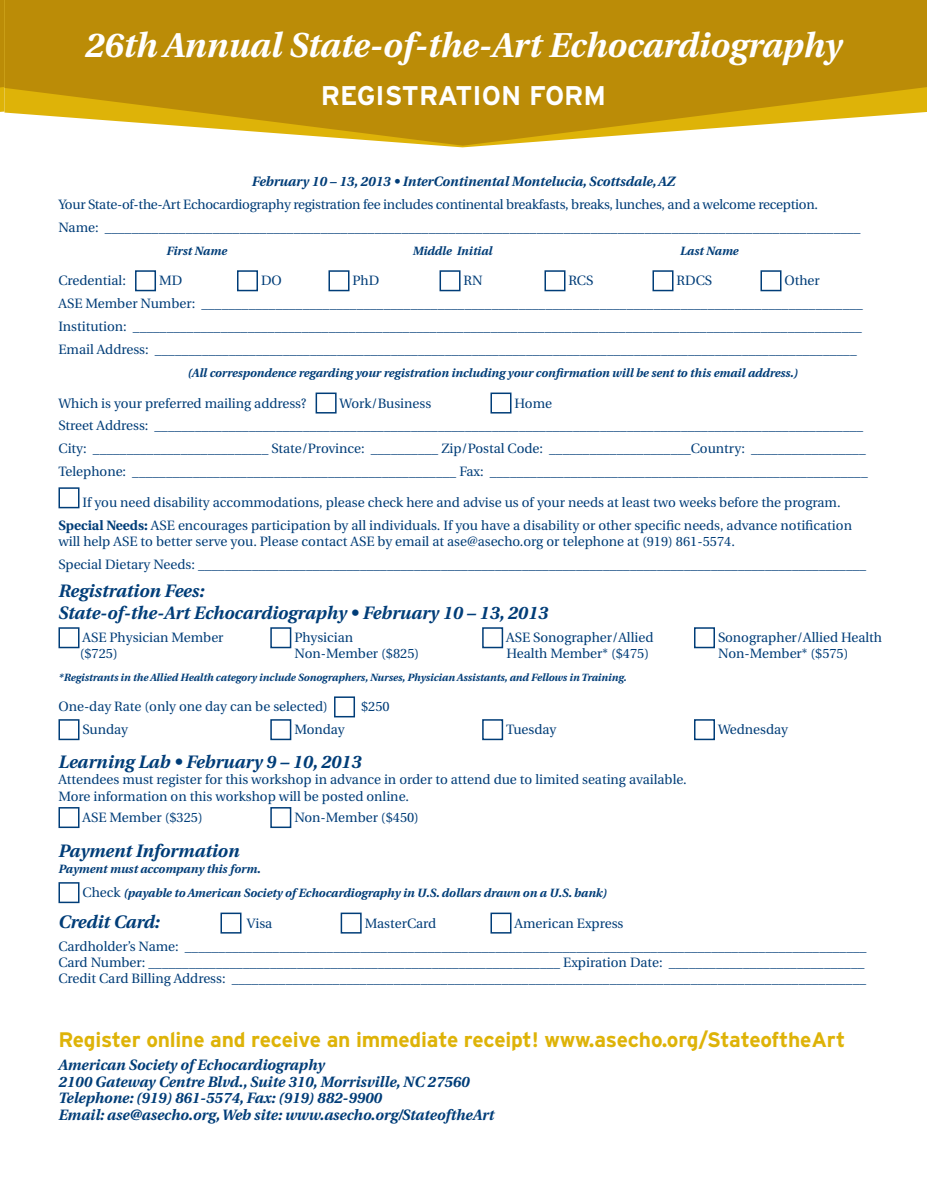
<style>
.page{position:relative;width:927px;height:1197px;background:#fff}
.page>*{position:absolute;margin:0;border:0;box-sizing:border-box;transform-origin:0 0}
.t1{font:italic 700 34.5px "Utopia";color:#fff}
.t2{font:700 27px "Interstate";color:#fff}
.t3{font:700 21px "Interstate";letter-spacing:-.01em;color:#deb308}
.t4{font:italic 700 18px/21.6px "Utopia";color:#003d78}
.t5{font:italic 700 15px/16.5px "Utopia";color:#003d78}
.t6{font:13.5px/16.2px "Utopia";color:#003d78}
.t7{font:13.5px "Utopia";letter-spacing:-.02em;color:#003d78}
.t8{font:italic 700 13.5px "Utopia";color:#003d78}
.t9{font:italic 700 12px/23.7px "Utopia";color:#003d78}
.t10{font:italic 700 10.5px "Utopia";color:#003d78}
.s1{font-weight:700}
.s2{font-weight:400;font-style:normal;font-size:13.5px}
</style>
<div class="page">
<svg style="left:5px;top:0;width:922px;height:146px;background:#c59c22"></svg>
<div style="left:135px;top:270px;width:21px;height:21px;border:2px solid #003d78"></div>
<div style="left:237px;top:270px;width:21px;height:21px;border:2px solid #003d78"></div>
<div style="left:328px;top:270px;width:22px;height:21px;border:2px solid #003d78"></div>
<div style="left:440px;top:270px;width:21px;height:21px;border:2px solid #003d78"></div>
<div style="left:544px;top:270px;width:22px;height:21px;border:2px solid #003d78"></div>
<div style="left:652px;top:270px;width:22px;height:21px;border:2px solid #003d78"></div>
<div style="left:760px;top:270px;width:22px;height:21px;border:2px solid #003d78"></div>
<div style="left:316px;top:393px;width:21px;height:21px;border:2px solid #003d78"></div>
<div style="left:490px;top:393px;width:22px;height:21px;border:2px solid #003d78"></div>
<div style="left:58px;top:487px;width:22px;height:21px;border:2px solid #003d78"></div>
<div style="left:334px;top:696px;width:21px;height:21px;border:2px solid #003d78"></div>
<div style="left:58px;top:882px;width:22px;height:21px;border:2px solid #003d78"></div>
<div style="left:220px;top:913px;width:22px;height:21px;border:2px solid #003d78"></div>
<div style="left:341px;top:913px;width:21px;height:21px;border:2px solid #003d78"></div>
<div style="left:490px;top:913px;width:22px;height:21px;border:2px solid #003d78"></div>
<div style="left:58px;top:627px;width:22px;height:21px;border:2px solid #003d78"></div>
<div style="left:270px;top:627px;width:21px;height:21px;border:2px solid #003d78"></div>
<div style="left:482px;top:627px;width:21px;height:21px;border:2px solid #003d78"></div>
<div style="left:694px;top:627px;width:21px;height:21px;border:2px solid #003d78"></div>
<div style="left:58px;top:719px;width:22px;height:21px;border:2px solid #003d78"></div>
<div style="left:270px;top:719px;width:21px;height:21px;border:2px solid #003d78"></div>
<div style="left:482px;top:719px;width:21px;height:21px;border:2px solid #003d78"></div>
<div style="left:694px;top:719px;width:21px;height:21px;border:2px solid #003d78"></div>
<div style="left:58px;top:807px;width:22px;height:21px;border:2px solid #003d78"></div>
<div style="left:270px;top:807px;width:21px;height:21px;border:2px solid #003d78"></div>
<svg style="left:0;top:0;width:5px;height:113px"></svg>
<svg style="left:922px;top:0;width:5px;height:5px"></svg>
<p class="t1" style="left:85px;top:25px;width:759px">26th Annual State-of-the-Art Echocardiography</p>
<p class="t2" style="left:321px;top:80px;width:287px">REGISTRATION FORM</p>
<p class="t8" style="left:252px;top:174px;width:425px">February 10 – 13, 2013 • InterContinental Montelucia, Scottsdale, AZ</p>
<p class="t7" style="left:58px;top:197px;width:761px">Your State-of-the-Art Echocardiography registration fee includes continental breakfasts, breaks, lunches, and a welcome reception.</p>
<p class="t6" style="left:58px;top:219px;width:804px">Name: ________________________________________________________________________________________________________________</p>
<p class="t9" style="left:166px;top:239px;width:62px">First Name</p>
<p class="t9" style="left:413px;top:239px;width:81px">Middle Initial</p>
<p class="t9" style="left:680px;top:239px;width:60px">Last Name</p>
<p class="t6" style="left:58px;top:273px;width:69px">Credential:</p>
<p class="t6" style="left:159px;top:273px;width:25px">MD</p>
<p class="t6" style="left:261px;top:273px;width:22px">DO</p>
<p class="t6" style="left:353px;top:273px;width:28px">PhD</p>
<p class="t6" style="left:464px;top:273px;width:21px">RN</p>
<p class="t6" style="left:569px;top:273px;width:26px">RCS</p>
<p class="t6" style="left:677px;top:273px;width:37px">RDCS</p>
<p class="t6" style="left:785px;top:273px;width:37px">Other</p>
<p class="t6" style="left:58px;top:296px;width:806px">ASE Member Number: __________________________________________________________________________________________________</p>
<p class="t6" style="left:58px;top:319px;width:805px">Institution: ____________________________________________________________________________________________________________</p>
<p class="t6" style="left:58px;top:342px;width:800px">Email Address: ________________________________________________________________________________________________________</p>
<p class="t9" style="left:188px;top:361px;width:612px">(All correspondence regarding your registration including your confirmation will be sent to this email address.)</p>
<p class="t6" style="left:58px;top:395px;width:249px">Which is your preferred mailing address?</p>
<p class="t6" style="left:340px;top:395px;width:93px">Work/Business</p>
<p class="t6" style="left:515px;top:395px;width:39px">Home</p>
<p class="t6" style="left:58px;top:418px;width:806px">Street Address: _________________________________________________________________________________________________________</p>
<p class="t6" style="left:58px;top:441px;width:809px">City: __________________________ State/Province: __________ Zip/Postal Code: _____________________Country: _________________</p>
<p class="t6" style="left:58px;top:464px;width:811px">Telephone: ________________________________________________ Fax: ________________________________________________________</p>
<p class="t6" style="left:83px;top:494px;width:760px">If you need disability accommodations, please check here and advise us of your needs at least two weeks before the program.</p>
<p class="t6" style="left:58px;top:517px;width:795px"><span class="s1">Special Needs:</span> ASE encourages participation by all individuals. If you have a disability or other specific needs, advance notification will help ASE to better serve you. Please contact ASE by email at ase@asecho.org or telephone at (919) 861-5574.</p>
<p class="t6" style="left:58px;top:557px;width:809px">Special Dietary Needs: ___________________________________________________________________________________________________</p>
<p class="t4" style="left:58px;top:581px;width:491px">Registration Fees:<br>State-of-the-Art Echocardiography • February 10 – 13, 2013</p>
<p class="t6" style="left:80px;top:630px;width:145px">ASE Physician Member ($725)</p>
<p class="t6" style="left:294px;top:630px;width:126px">Physician<br>Non-Member ($825)</p>
<p class="t6" style="left:506px;top:630px;width:149px">ASE Sonographer/Allied<br>Health Member* ($475)</p>
<p class="t6" style="left:718px;top:630px;width:166px">Sonographer/Allied Health<br>Non-Member* ($575)</p>
<p class="t10" style="left:58px;top:671px;width:570px">*Registrants in the Allied Health category include Sonographers, Nurses, Physician Assistants, and Fellows in Training.</p>
<p class="t6" style="left:58px;top:699px;width:271px">One-day Rate (only one day can be selected)</p>
<p class="t6" style="left:361px;top:699px;width:30px">$250</p>
<p class="t4" style="left:59px;top:751px;width:304px">Learning Lab • February 9 – 10, 2013</p>
<p class="t6" style="left:59px;top:772px;width:630px">Attendees must register for this workshop in advance in order to attend due to limited seating available.<br>More information on this workshop will be posted online.</p>
<p class="t6" style="left:83px;top:722px;width:47px">Sunday</p>
<p class="t6" style="left:294px;top:722px;width:52px">Monday</p>
<p class="t6" style="left:506px;top:722px;width:52px">Tuesday</p>
<p class="t6" style="left:718px;top:722px;width:71px">Wednesday</p>
<p class="t6" style="left:83px;top:810px;width:122px">ASE Member ($325)</p>
<p class="t6" style="left:294px;top:810px;width:126px">Non-Member ($450)</p>
<p class="t4" style="left:59px;top:840px;width:183px">Payment Information</p>
<p class="t9" style="left:83px;top:858px;width:526px;text-indent:-24px">Payment must accompany this form.<br><span class="s2">Check</span> (payable to American Society of Echocardiography in U.S. dollars drawn on a U.S. bank)</p>
<p class="t4" style="left:59px;top:911px;width:103px">Credit Card:</p>
<p class="t6" style="left:247px;top:915px;width:27px">Visa</p>
<p class="t6" style="left:365px;top:915px;width:73px">MasterCard</p>
<p class="t6" style="left:515px;top:915px;width:110px">American Express</p>
<p class="t6" style="left:59px;top:938px;width:810px">Cardholder’s Name: _____________________________________________________________________________________________________<br>Card Number: _____________________________________________________________ Expiration Date: _____________________________<br>Credit Card Billing Address: ______________________________________________________________________________________________</p>
<p class="t3" style="left:59px;top:1028px;width:788px">Register online and receive an immediate receipt! www.asecho.org/StateoftheArt</p>
<p class="t5" style="left:59px;top:1057px;width:437px">American Society of Echocardiography<br>2100 Gateway Centre Blvd., Suite 310, Morrisville, NC 27560<br>Telephone: (919) 861-5574, Fax: (919) 882-9900<br>Email: ase@asecho.org, Web site: www.asecho.org/StateoftheArt</p>
</div>
